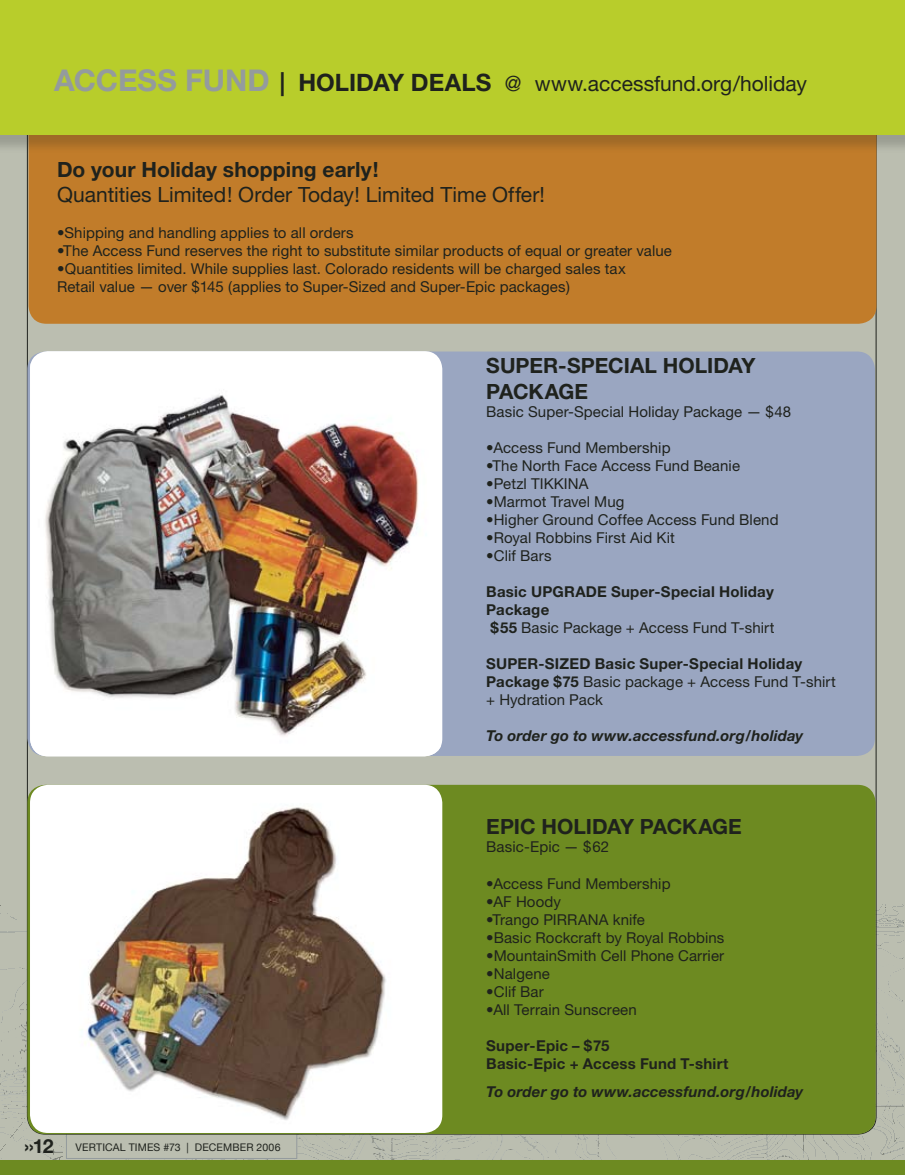
<style>
.page{position:relative;width:905px;height:1175px;background:#fff}
.page>*{position:absolute;margin:0;border:0;box-sizing:border-box;transform-origin:0 0}
.t1{font:700 30px "Helvetica Neue";color:#949b9d}
.t2{font:21px "Helvetica Neue";letter-spacing:-.005em;color:#1f221d}
.t3{font:700 21px/25.2px "Helvetica Neue";color:#1f221d}
.t4{font:700 19.5px "Helvetica Neue";color:#1f221d}
.t5{font:15px/18px "Helvetica Neue";letter-spacing:.005em;color:#1f221d}
.t6{font:700 15px/18px "Helvetica Neue";letter-spacing:.015em;color:#1f221d}
.t7{font:italic 700 15px "Helvetica Neue";letter-spacing:.01em;color:#1f221d}
.t8{font:10.5px "Helvetica Neue";letter-spacing:.015em;color:#1f221d}
.s1{font-weight:700;font-size:24px}
.s2{font-weight:400}
</style>
<div class="page">
<div style="left:0;top:0;width:902px;height:1174px;background:#bbbeb0"></div>
<hr style="left:902px;top:0;width:2px;height:1174px;background:#bbbeb0">
<img style="left:0;top:904px;width:903px;height:256px">
<div style="left:66px;top:1133px;width:231px;height:25px;background:#bbbeb0"></div>
<div style="left:66px;top:1133px;width:231px;height:25px;border:1px solid #949b9d"></div>
<div style="left:0;top:1160px;width:904px;height:14px;background:#6d8a21"></div>
<hr style="left:904px;top:0;width:1px;height:1174px;background:#bbbeb0">
<svg style="left:904px;top:1160px;width:1px;height:14px"></svg>
<div style="left:28px;top:108px;width:848px;height:216px;background:#c17c2a;border-radius:18px"></div>
<div style="left:27px;top:784px;width:848px;height:350px;background:#6d8a21;border-radius:18px"></div>
<div style="left:27px;top:351px;width:847px;height:405px;background:#9aa6c1;border-radius:18px"></div>
<div style="left:30px;top:351px;width:412px;height:405px;background:#fff;border-radius:18px"></div>
<img style="left:30px;top:363px;width:410px;height:393px">
<div style="left:30px;top:784px;width:412px;height:348px;background:#fff;border-radius:18px"></div>
<img style="left:85px;top:807px;width:301px;height:313px">
<div style="left:0;top:0;width:904px;height:156px;background:#1f221d;opacity:.21"></div>
<div style="left:0;top:0;width:904px;height:135px;background:#b8cd2b"></div>
<h1 class="t1" style="left:54px;top:62px;width:41px">ACCESS</h1>
<h1 class="t1" style="left:185px;top:62px;width:40px">FUND</h1>
<h2 class="t2" style="left:280px;top:71px;width:528px"><span class="s1">| Ho liday Deals</span> @ www.accessfund.org/holiday</h2>
<h2 class="t3" style="left:57px;top:156px;width:323px">Do your Holiday shopping early!</h2>
<h2 class="t2" style="left:57px;top:182px;width:489px">Quantities Limited! Order Today! Limited Time Offer!</h2>
<p class="t5" style="left:57px;top:224px;width:298px">•Shipping and handling applies to all orders</p>
<p class="t5" style="left:57px;top:242px;width:616px">•The Access Fund reserves the right to substitute similar products of equal or greater value</p>
<p class="t5" style="left:57px;top:260px;width:570px">•Quantities limited. While supplies last. Colorado residents will be charged sales tax<br>Retail value — over $145 (applies to Super-Sized and Super-Epic packages)</p>
<h2 class="t3" style="left:486px;top:353px;width:271px">SU PER-SPECIAL HOLIDAY<br>PACKAGE</h2>
<p class="t5" style="left:486px;top:402px;width:306px">Basic Super-Special Holiday Package — $48</p>
<p class="t5" style="left:486px;top:438px;width:186px">•Access Fund Membership</p>
<p class="t5" style="left:486px;top:456px;width:255px">•The North Face Access Fund Beanie</p>
<p class="t5" style="left:486px;top:474px;width:104px">•Petzl TIKKINA</p>
<p class="t5" style="left:486px;top:492px;width:140px">•Marmot Travel Mug</p>
<p class="t5" style="left:486px;top:510px;width:294px">•Higher Ground Coffee Access Fund Blend</p>
<p class="t5" style="left:486px;top:528px;width:190px">•Royal Robbins First Aid Kit</p>
<p class="t5" style="left:486px;top:546px;width:67px">•Clif Bars</p>
<p class="t6" style="left:486px;top:582px;width:290px">Basic UPGRADE Super-Special Holiday<br>Package<br>$55 <span class="s2">Basic Package + Access Fund T-shirt</span></p>
<p class="t6" style="left:486px;top:654px;width:351px">SU PER-SIZED Basic Super-Special Holiday<br>Package $75 <span class="s2">Basic package + Access Fund T-shirt + Hydration Pack</span></p>
<p class="t7" style="left:486px;top:726px;width:318px">To order go to www.accessfund.org/holiday</p>
<h3 class="t4" style="left:24px;top:1134px;width:30px">››12</h3>
<p class="t8" style="left:76px;top:1141px;width:206px">VERTICAL TIMES #73 | DECEMBER 2006</p>
<h2 class="t3" style="left:486px;top:814px;width:255px">EPIC HOLIDAY PACKAGE</h2>
<p class="t5" style="left:486px;top:838px;width:124px">Basic-Epic — $62</p>
<p class="t5" style="left:486px;top:874px;width:186px">•Access Fund Membership</p>
<p class="t5" style="left:486px;top:892px;width:76px">•AF Hoody</p>
<p class="t5" style="left:486px;top:910px;width:160px">•Trango PIRRANA knife</p>
<p class="t5" style="left:486px;top:928px;width:240px">•Basic Rockcraft by Royal Robbins</p>
<p class="t5" style="left:486px;top:946px;width:239px">•MountainSmith Cell Phone Carrier</p>
<p class="t5" style="left:486px;top:964px;width:65px">•Nalgene</p>
<p class="t5" style="left:486px;top:982px;width:59px">•Clif Bar</p>
<p class="t5" style="left:486px;top:1000px;width:152px">•All Terrain Sunscreen</p>
<p class="t6" style="left:486px;top:1035px;width:244px">Super-Epic – $75<br>Basic-Epic + Access Fund T-shirt</p>
<p class="t7" style="left:486px;top:1082px;width:318px">To order go to www.accessfund.org/holiday</p>
</div>
